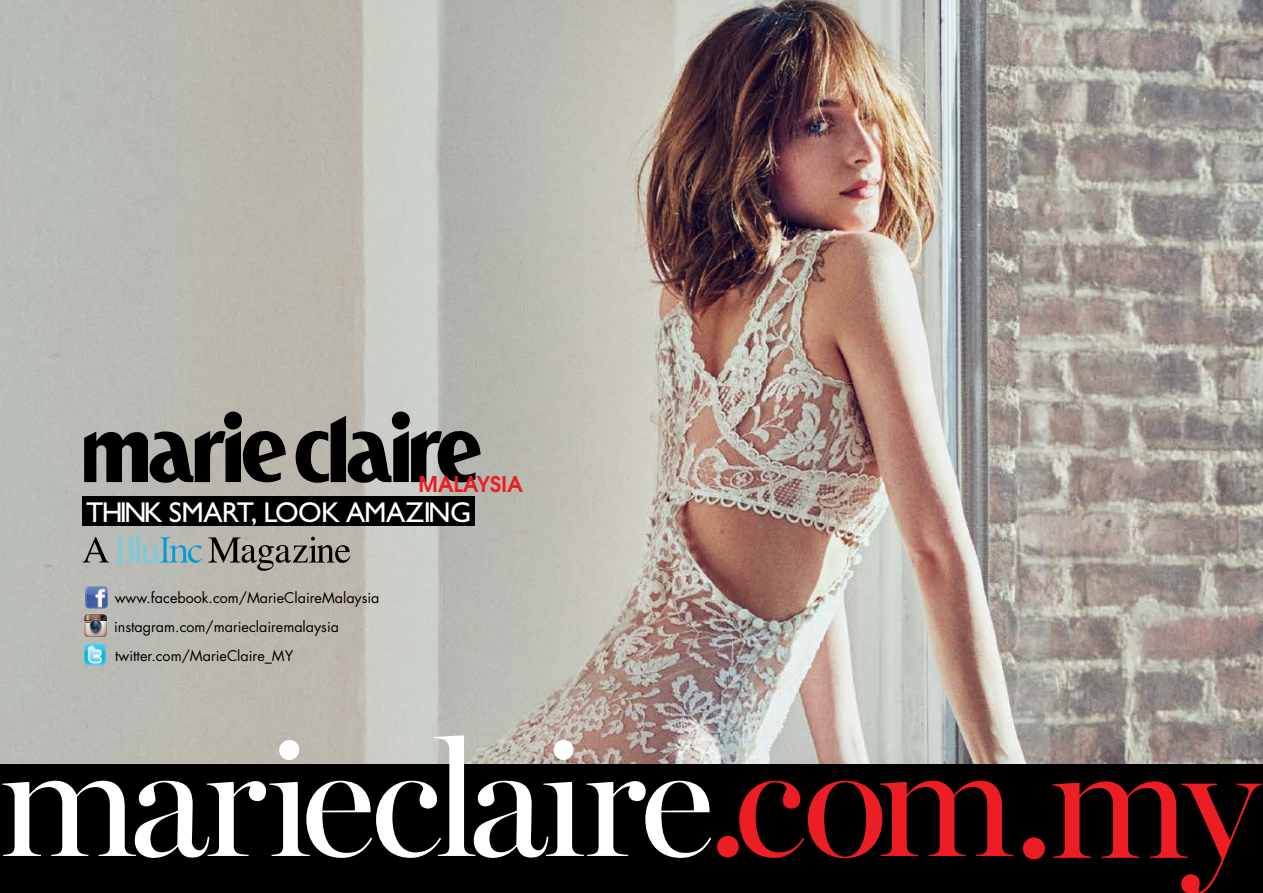
<style>
.page{position:relative;width:1263px;height:893px;background:#fff}
.page>*{position:absolute;margin:0;border:0;box-sizing:border-box;transform-origin:0 0}
.t1{font:161.7px "Miller Banner";letter-spacing:-.035em;color:#fff}
.t2{font:28.8px "Classical Sans Medium DTC";letter-spacing:-.02em;color:#fff}
.t3{font:600 21.6px "Avant Garde";letter-spacing:-.01em;color:#ed1d24}
.t4{font:14.4px "Futura";color:#000}
.s1{color:#ed1d24}
.s2{font-size:164.25px;color:#ed1d24}
</style>
<div class="page">
<img style="left:0;top:0;width:1263px;height:765px">
<div style="left:0;top:765px;width:1263px;height:128px;background:#000"></div>
<svg style="left:115px;top:535px;width:87px;height:28px;background:#97b9bf"></svg>
<svg style="left:83px;top:537px;width:26px;height:25px"></svg>
<svg style="left:208px;top:537px;width:142px;height:34px;background:#908e85"></svg>
<div style="left:83px;top:497px;width:392px;height:29px;background:#000"></div>
<svg style="left:84px;top:412px;width:202px;height:71px;background:#62615c"></svg>
<svg style="left:295px;top:412px;width:186px;height:72px;background:#656561"></svg>
<img style="left:85px;top:586px;width:23px;height:22px">
<img style="left:84px;top:643px;width:22px;height:22px">
<img style="left:84px;top:614px;width:24px;height:23px">
<h3 class="t3" style="left:418px;top:470px;width:106px">MALAYSIA</h3>
<h2 class="t2" style="left:86px;top:496px;width:387px">THINK SMART, LOOK AMAZING</h2>
<p class="t4" style="left:115px;top:588px;width:266px">www.facebook.com/MarieClaireMalaysia</p>
<p class="t4" style="left:114px;top:617px;width:226px">instagram.com/marieclairemalaysia</p>
<p class="t4" style="left:115px;top:645px;width:180px">twitter.com/MarieClaire_MY</p>
<h1 class="t1" style="left:-2px;top:704px;width:1262px">marieclaire<span class="s1">.com</span><span class="s2">.my</span></h1>
</div>
